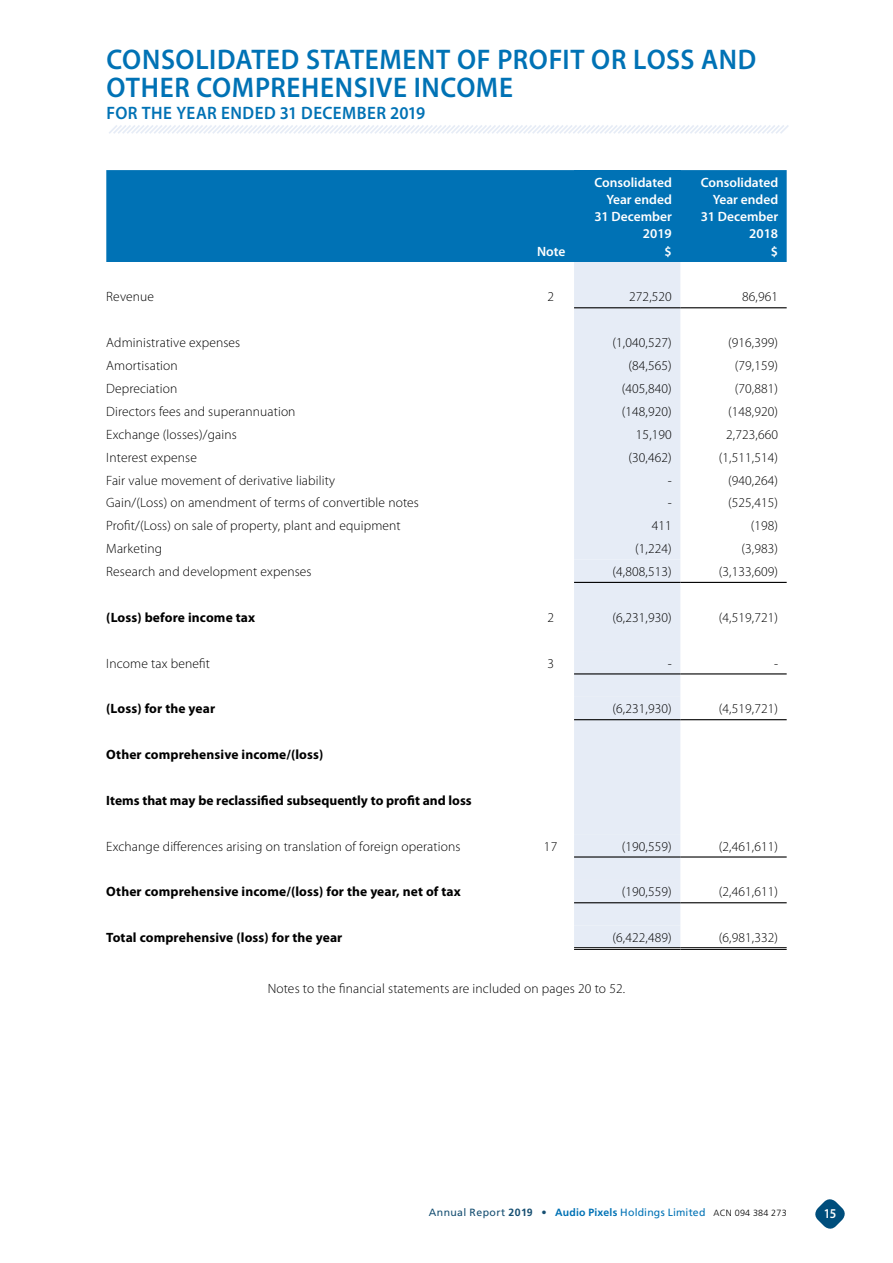
<style>
.page{position:relative;width:893px;height:1263px;background:#fff}
.page>*{position:absolute;margin:0;border:0;box-sizing:border-box;transform-origin:0 0}
.t1{font:600 28.5px "Myriad Pro";letter-spacing:.025em;color:#0072b5;scale:.95 1}
.t2{font:600 18px "Myriad Pro";letter-spacing:.02em;color:#0072b5;scale:.95 1}
.t3{font:300 13.5px "Myriad Pro";letter-spacing:.01em;color:#000}
.t4{font:700 13.5px "Myriad Pro";letter-spacing:.01em;color:#000}
.t5{font:600 13.5px/17.2px "Myriad Pro";color:#fff;text-align:right}
.t6{font:600 13.5px "Myriad Pro";color:#fff;scale:.9 1}
.t7{font:10.5px "Frutiger";letter-spacing:.025em;color:#0072b5}
.s1{color:#154e71}
.s2{font-weight:700;color:#154e71}
.s3{font-weight:700}
.s4{font-weight:300;font-size:9px;color:#000}
</style>
<div class="page">
<div style="left:106px;top:170px;width:681px;height:92px;background:#0072b5"></div>
<div style="left:574px;top:170px;width:106px;height:92px;background:#0072b5"></div>
<div style="left:574px;top:262px;width:106px;height:23px;background:#e6ecf6"></div>
<div style="left:574px;top:285px;width:106px;height:662px;background:#e6ecf6"></div>
<hr style="left:574px;top:582px;width:106px;height:1px;background:#000">
<hr style="left:574px;top:673px;width:106px;height:1px;background:#000">
<hr style="left:574px;top:719px;width:106px;height:1px;background:#000">
<hr style="left:574px;top:856px;width:106px;height:1px;background:#000">
<hr style="left:574px;top:902px;width:106px;height:1px;background:#000">
<hr style="left:574px;top:947px;width:106px;height:1px;background:#000">
<hr style="left:574px;top:949px;width:106px;height:1px;background:#000">
<hr style="left:680px;top:947px;width:107px;height:1px;background:#000">
<hr style="left:680px;top:949px;width:107px;height:1px;background:#000">
<hr style="left:574px;top:307px;width:106px;height:1px;background:#000">
<hr style="left:680px;top:307px;width:107px;height:1px;background:#000">
<hr style="left:680px;top:582px;width:107px;height:1px;background:#000">
<hr style="left:680px;top:673px;width:107px;height:1px;background:#000">
<hr style="left:680px;top:719px;width:107px;height:1px;background:#000">
<hr style="left:680px;top:856px;width:107px;height:1px;background:#000">
<hr style="left:680px;top:902px;width:107px;height:1px;background:#000">
<svg style="left:109px;top:125px;width:680px;height:9px"></svg>
<svg style="left:815px;top:1199px;width:30px;height:30px"></svg>
<h1 class="t1" style="left:107px;top:41px;width:37px">CONSO</h1>
<h1 class="t1" style="left:195px;top:41px;width:236px">LIDATED STATEMENT</h1>
<h1 class="t1" style="left:457px;top:41px;width:217px">OF PROFIT OR LOSS</h1>
<h1 class="t1" style="left:701px;top:41px;width:60px">AND</h1>
<h1 class="t1" style="left:107px;top:69px;width:426px">OTHER COMPREHENSIVE INCOME</h1>
<h2 class="t2" style="left:106px;top:101px;width:337px">FOR THE YEAR EN DED 31 DECEMBER 2019</h2>
<p class="t5" style="left:537px;top:242px;width:30px">Note</p>
<p class="t5" style="left:594px;top:173px;width:79px">Consolidated<br>Year ended<br>31 December<br>2019<br>$</p>
<p class="t5" style="left:701px;top:173px;width:79px">Consolidated<br>Year ended<br>31 December<br>2018<br>$</p>
<p class="t3" style="left:106px;top:289px;width:49px">Revenue</p>
<p class="t3" style="left:547px;top:289px;width:8px">2</p>
<p class="t3" style="left:629px;top:289px;width:44px">272,520</p>
<p class="t3" style="left:742px;top:289px;width:37px">86,961</p>
<p class="t3" style="left:106px;top:335px;width:136px">Administrative expenses</p>
<p class="t3" style="left:612px;top:335px;width:61px">(1,040,527)</p>
<p class="t3" style="left:728px;top:335px;width:52px">(916,399)</p>
<p class="t3" style="left:106px;top:357px;width:73px">Amortisation</p>
<p class="t3" style="left:628px;top:357px;width:45px">(84,565)</p>
<p class="t3" style="left:735px;top:357px;width:45px">(79,159)</p>
<p class="t3" style="left:106px;top:380px;width:73px">Depreciation</p>
<p class="t3" style="left:622px;top:380px;width:52px">(405,840)</p>
<p class="t3" style="left:735px;top:380px;width:45px">(70,881)</p>
<p class="t3" style="left:106px;top:403px;width:191px">Directors fees and superannuation</p>
<p class="t3" style="left:622px;top:403px;width:52px">(148,920)</p>
<p class="t3" style="left:728px;top:403px;width:52px">(148,920)</p>
<p class="t3" style="left:106px;top:426px;width:132px">Exchange (losses)/gains</p>
<p class="t3" style="left:636px;top:426px;width:37px">15,190</p>
<p class="t3" style="left:726px;top:426px;width:53px">2,723,660</p>
<p class="t3" style="left:106px;top:449px;width:92px">Interest expense</p>
<p class="t3" style="left:628px;top:449px;width:45px">(30,462)</p>
<p class="t3" style="left:719px;top:449px;width:61px">(1,511,514)</p>
<p class="t3" style="left:106px;top:472px;width:230px">Fair value movement of derivative liability</p>
<p class="t3" style="left:668px;top:472px;width:6px">‑</p>
<p class="t3" style="left:728px;top:472px;width:52px">(940,264)</p>
<p class="t3" style="left:106px;top:495px;width:314px">Gain/(Loss) on amendment of terms of convertible notes</p>
<p class="t3" style="left:668px;top:495px;width:6px">‑</p>
<p class="t3" style="left:728px;top:495px;width:52px">(525,415)</p>
<p class="t3" style="left:106px;top:518px;width:296px">Profit/(Loss) on sale of property, plant and equipment</p>
<p class="t3" style="left:652px;top:518px;width:22px">411</p>
<p class="t3" style="left:751px;top:518px;width:29px">(198)</p>
<p class="t3" style="left:106px;top:540px;width:57px">Marketing</p>
<p class="t3" style="left:635px;top:540px;width:38px">(1,224)</p>
<p class="t3" style="left:741px;top:540px;width:38px">(3,983)</p>
<p class="t3" style="left:106px;top:563px;width:207px">Research and development expenses</p>
<p class="t3" style="left:612px;top:563px;width:61px">(4,808,513)</p>
<p class="t3" style="left:719px;top:563px;width:61px">(3,133,609)</p>
<p class="t4" style="left:106px;top:608px;width:150px">(Loss) before income tax</p>
<p class="t3" style="left:547px;top:609px;width:8px">2</p>
<p class="t3" style="left:612px;top:609px;width:61px">(6,231,930)</p>
<p class="t3" style="left:719px;top:609px;width:61px">(4,519,721)</p>
<p class="t3" style="left:106px;top:655px;width:105px">Income tax benefit</p>
<p class="t3" style="left:547px;top:655px;width:8px">3</p>
<p class="t3" style="left:668px;top:655px;width:6px">‑</p>
<p class="t3" style="left:774px;top:655px;width:6px">‑</p>
<p class="t4" style="left:106px;top:700px;width:110px">(Loss) for the year</p>
<p class="t3" style="left:612px;top:701px;width:61px">(6,231,930)</p>
<p class="t3" style="left:719px;top:701px;width:61px">(4,519,721)</p>
<p class="t4" style="left:106px;top:746px;width:219px">Other comprehensive income/(loss)</p>
<p class="t4" style="left:106px;top:791px;width:367px">Items that may be reclassified subsequently to profit and loss</p>
<p class="t3" style="left:106px;top:838px;width:356px">Exchange differences arising on translation of foreign operations</p>
<p class="t3" style="left:544px;top:838px;width:15px">17</p>
<p class="t3" style="left:622px;top:838px;width:52px">(190,559)</p>
<p class="t3" style="left:719px;top:838px;width:61px">(2,461,611)</p>
<p class="t4" style="left:106px;top:883px;width:356px">Other comprehensive income/(loss) for the year, net of tax</p>
<p class="t3" style="left:622px;top:884px;width:52px">(190,559)</p>
<p class="t3" style="left:719px;top:884px;width:61px">(2,461,611)</p>
<p class="t4" style="left:106px;top:929px;width:238px">Total comprehensive (loss) for the year</p>
<p class="t3" style="left:612px;top:930px;width:61px">(6,422,489)</p>
<p class="t3" style="left:719px;top:930px;width:61px">(6,981,332)</p>
<p class="t3" style="left:268px;top:980px;width:359px">Notes to the financial statements are included on pages 20 to 52.</p>
<p class="t7" style="left:429px;top:1206px;width:359px"><span class="s1">Annual Report</span> <span class="s2">2019 •</span> <span class="s3">Audio Pixels</span> Holdings Limited <span class="s4">ACN 094 384 273</span></p>
<p class="t6" style="left:824px;top:1205px;width:15px">15</p>
</div>
